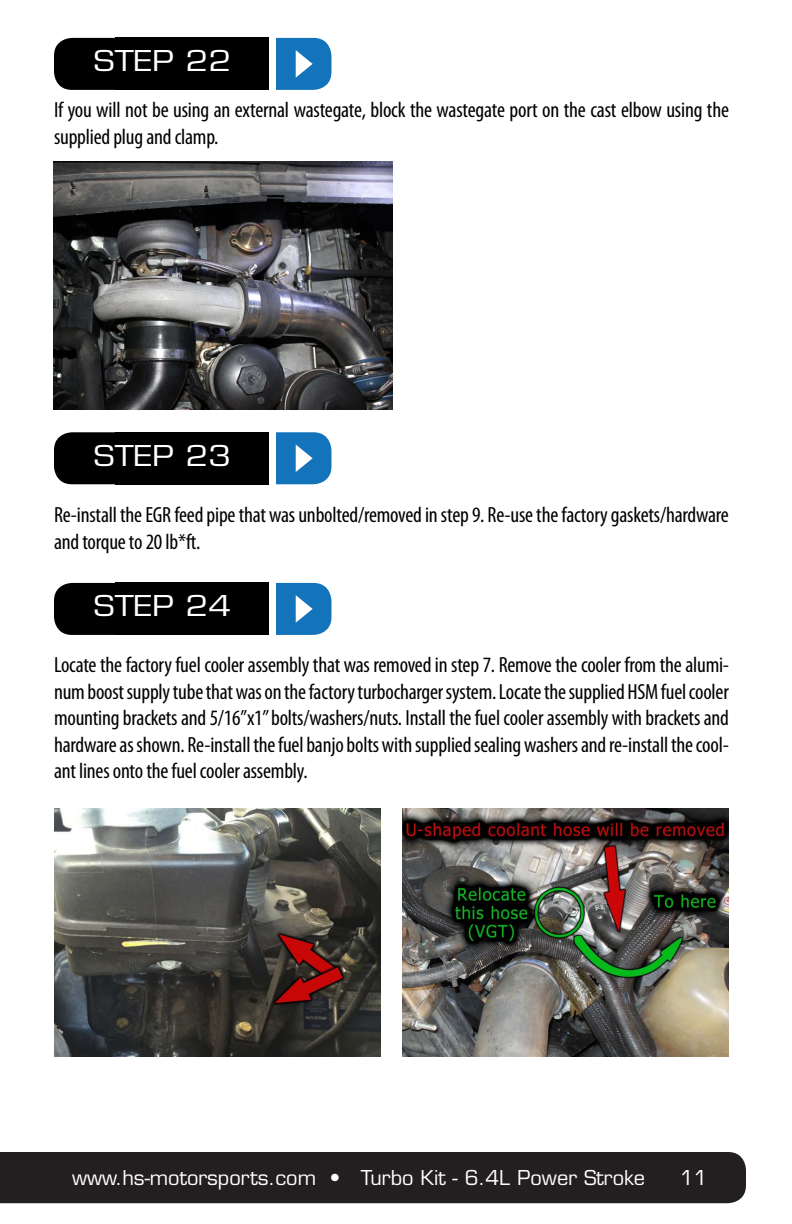
<style>
.page{position:relative;width:792px;height:1224px;background:#fff}
.page>*{position:absolute;margin:0;border:0;box-sizing:border-box;transform-origin:0 0}
.t1{font:28px "Eurostile LT Std";color:#fff;scale:1.18 1}
.t2{font:condensed 22px/26.4px "Myriad Pro";letter-spacing:-.01em;color:#000}
.t3{font:20px "Eurostile LT Std";color:#fff}
</style>
<div class="page">
<div style="left:0;top:1152px;width:746px;height:51px;background:#231f20"></div>
<div style="left:54px;top:38px;width:149px;height:52px;background:#000001;border-radius:18px"></div>
<div style="left:252px;top:38px;width:79px;height:52px;background:#1474bb;border-radius:18px"></div>
<div style="left:116px;top:38px;width:160px;height:52px;background:#000001"></div>
<div style="left:270px;top:36px;width:6px;height:55px;background:#fff"></div>
<svg style="left:296px;top:50px;width:17px;height:28px"></svg>
<div style="left:54px;top:432px;width:149px;height:52px;background:#000001;border-radius:18px"></div>
<div style="left:252px;top:432px;width:79px;height:52px;background:#1474bb;border-radius:18px"></div>
<div style="left:116px;top:432px;width:160px;height:52px;background:#000001"></div>
<div style="left:270px;top:430px;width:6px;height:56px;background:#fff"></div>
<svg style="left:296px;top:445px;width:17px;height:27px"></svg>
<div style="left:54px;top:583px;width:149px;height:52px;background:#000001;border-radius:18px"></div>
<div style="left:252px;top:583px;width:79px;height:52px;background:#1474bb;border-radius:18px"></div>
<div style="left:116px;top:583px;width:160px;height:52px;background:#000001"></div>
<div style="left:270px;top:581px;width:6px;height:55px;background:#fff"></div>
<svg style="left:296px;top:595px;width:17px;height:28px"></svg>
<img style="left:54px;top:162px;width:339px;height:248px">
<img style="left:54px;top:809px;width:326px;height:247px">
<img style="left:403px;top:809px;width:326px;height:247px">
<p class="t1" style="left:94px;top:44px;width:118px">STEP 22</p>
<p class="t2" style="left:54px;top:97px;width:677px">If you will not be using an external wastegate, block the wastegate port on the cast elbow using the supplied plug and clamp.</p>
<p class="t1" style="left:94px;top:438px;width:118px">STEP 23</p>
<p class="t2" style="left:54px;top:502px;width:676px">Re-install the EGR feed pipe that was unbolted/removed in step 9. Re-use the factory gaskets/hardware and torque to 20 lb*ft.</p>
<p class="t1" style="left:94px;top:589px;width:118px">STEP 24</p>
<p class="t2" style="left:54px;top:652px;width:677px;text-align:justify">Locate the factory fuel cooler assembly that was removed in step 7. Remove the cooler from the alumi&shy;num boost supply tube that was on the factory turbocharger system. Locate the supplied HSM fuel cooler mounting brackets and 5/16”x1” bolts/washers/nuts. Install the fuel cooler assembly with brackets and hardware as shown. Re-install the fuel banjo bolts with supplied sealing washers and re-install the cool&shy;ant lines onto the fuel cooler assembly.</p>
<p class="t3" style="left:72px;top:1166px;width:575px">www.hs-motorsports.com • Turbo Kit - 6.4L Power Stroke</p>
<p class="t3" style="left:680px;top:1166px;width:29px">11</p>
</div>
